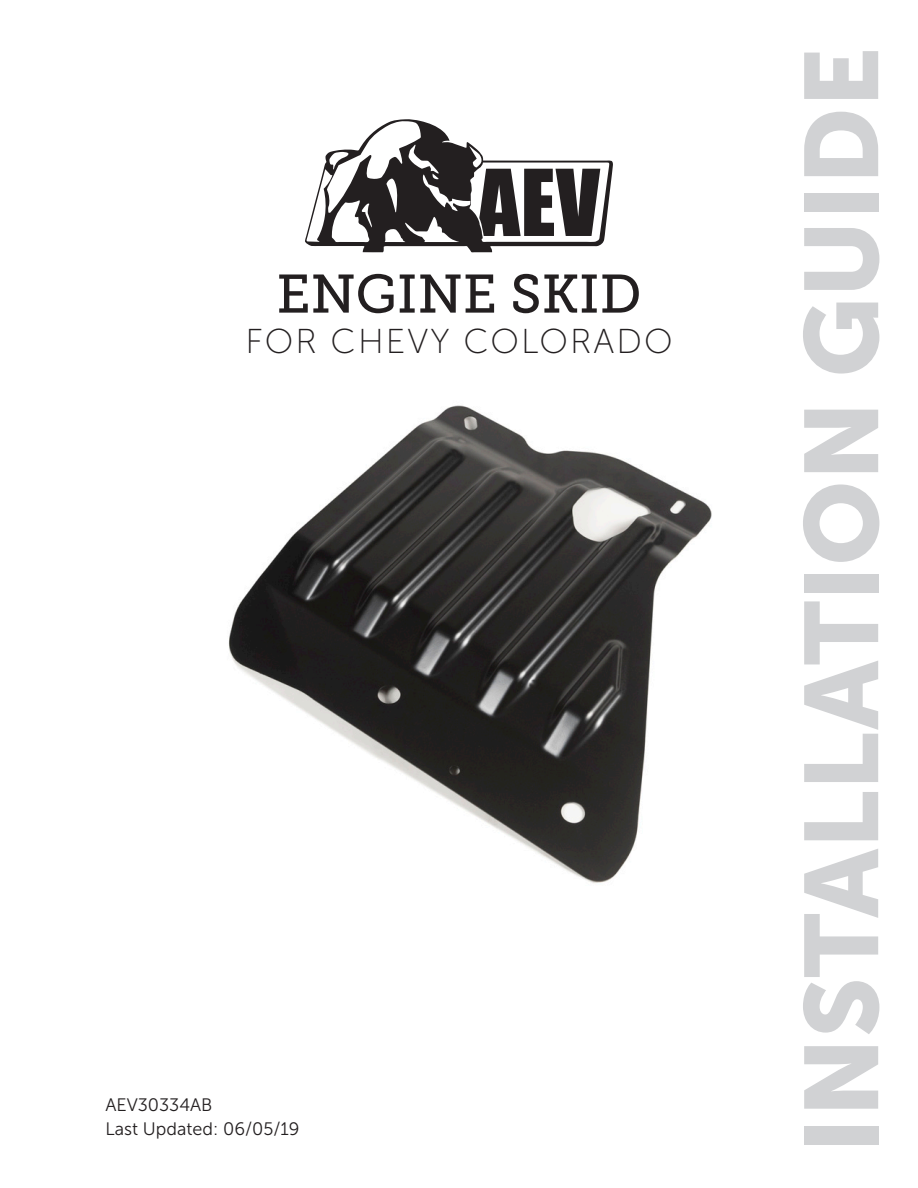
<style>
.page{position:relative;width:918px;height:1188px;background:#fff}
.page>*{position:absolute;margin:0;border:0;box-sizing:border-box;transform-origin:0 0}
.t1{font:103.5px "Museo Sans 900";color:#d1d2d4}
.t2{font:54px "Museo Slab 500";color:#231f20}
.t3{font:34.5px "Museo Sans 100";letter-spacing:.06em;color:#231f20}
.t4{font:18px/23.5px "Museo Sans 300";color:#231f20}
</style>
<div class="page">
<svg style="left:305px;top:119px;width:308px;height:133px"></svg>
<img style="left:228px;top:405px;width:484px;height:478px">
<h2 class="t2" style="left:276px;top:264px;width:367px">ENGINE SKID</h2>
<h3 class="t3" style="left:245px;top:322px;width:429px">FOR CHEVY COLORADO</h3>
<p class="t4" style="left:105px;top:1093px;width:196px">AEV30334AB<br>Last Updated: 06/05/19</p>
<h1 class="t1" style="left:783px;top:1153px;width:1108px;rotate:-90deg">INSTALLATION GUIDE</h1>
</div>
